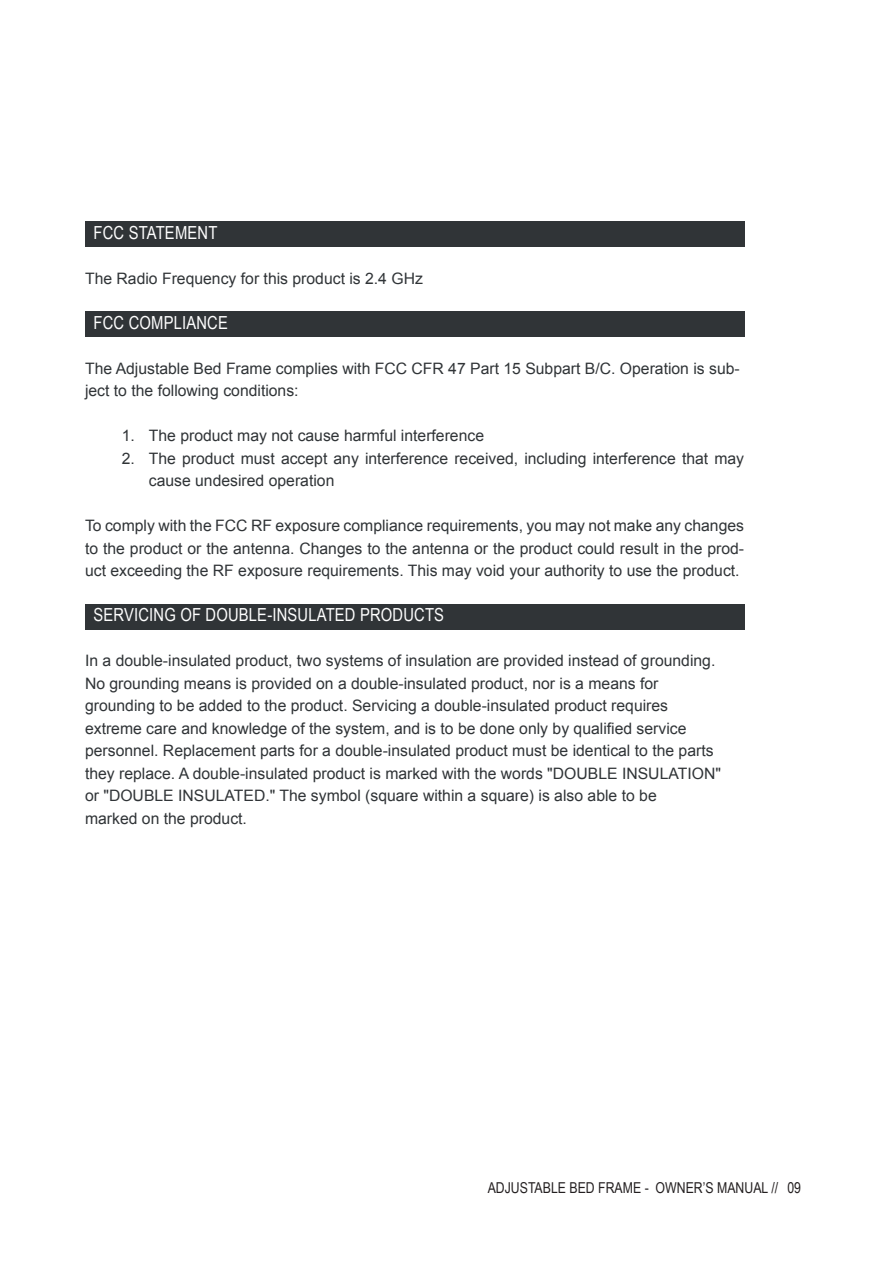
<style>
.page{position:relative;width:893px;height:1263px;background:#fff}
.page>*{position:absolute;margin:0;border:0;box-sizing:border-box;transform-origin:0 0}
.between_headings_Pro{font:18px "Arial Narrow";letter-spacing:.01em;color:#fff}
.flowing_text_Tisa{font:15.75px/22.5px "Arial";color:#303437}
.t1{font:15px "Arial Narrow";color:#231f20}
</style>
<div class="page">
<div style="left:85px;top:221px;width:659px;height:26px;background:#303437"></div>
<div style="left:85px;top:311px;width:659px;height:26px;background:#303437"></div>
<div style="left:85px;top:604px;width:659px;height:25px;background:#303437"></div>
<p class="between_headings_Pro" style="left:94px;top:219px;width:125px">FCC STATEMENT</p>
<p class="flowing_text_Tisa" style="left:85px;top:267px;width:339px">The Radio Frequency for this product is 2.4 GHz</p>
<p class="between_headings_Pro" style="left:94px;top:309px;width:136px">FCC COMPLIANCE</p>
<p class="flowing_text_Tisa" style="left:85px;top:357px;width:656px">The Adjustable Bed Frame complies with FCC CFR 47 Part 15 Subpart B/C. Operation is sub&shy;ject to the following conditions:</p>
<p class="flowing_text_Tisa" style="left:122px;top:425px;width:364px">1. The product may not cause harmful interference</p>
<p class="flowing_text_Tisa" style="left:149px;top:447px;width:597px;text-indent:-27px">2. The product must accept any interference received, including interference that may cause undesired operation</p>
<p class="flowing_text_Tisa" style="left:85px;top:515px;width:661px;text-align:justify">To comply with the FCC RF exposure compliance requirements, you may not make any changes to the product or the antenna. Changes to the antenna or the product could result in the prod&shy;uct exceeding the RF exposure requirements. This may void your authority to use the product.</p>
<p class="between_headings_Pro" style="left:94px;top:602px;width:352px">SERVICING OF DOUBLE-INSULATED PRODUCTS</p>
<p class="flowing_text_Tisa" style="left:85px;top:650px;width:632px">In a double-insulated product, two systems of insulation are provided instead of grounding.</p>
<p class="flowing_text_Tisa" style="left:85px;top:672px;width:575px">No grounding means is provided on a double-insulated product, nor is a means for</p>
<p class="flowing_text_Tisa" style="left:85px;top:695px;width:585px">grounding to be added to the product. Servicing a double-insulated product requires</p>
<p class="flowing_text_Tisa" style="left:85px;top:717px;width:603px">extreme care and knowledge of the system, and is to be done only by qualified service</p>
<p class="flowing_text_Tisa" style="left:85px;top:740px;width:630px">personnel. Replacement parts for a double-insulated product must be identical to the parts</p>
<p class="flowing_text_Tisa" style="left:85px;top:762px;width:637px">they replace. A double-insulated product is marked with the words "DOUBLE INSULATION"</p>
<p class="flowing_text_Tisa" style="left:85px;top:785px;width:573px">or "DOUBLE INSULATED." The symbol (square within a square) is also able to be</p>
<p class="flowing_text_Tisa" style="left:85px;top:807px;width:163px">marked on the product.</p>
<p class="t1" style="left:488px;top:1177px;width:315px">ADJUSTABLE BED FRAME - OWNER’S MANUAL // 09</p>
</div>
